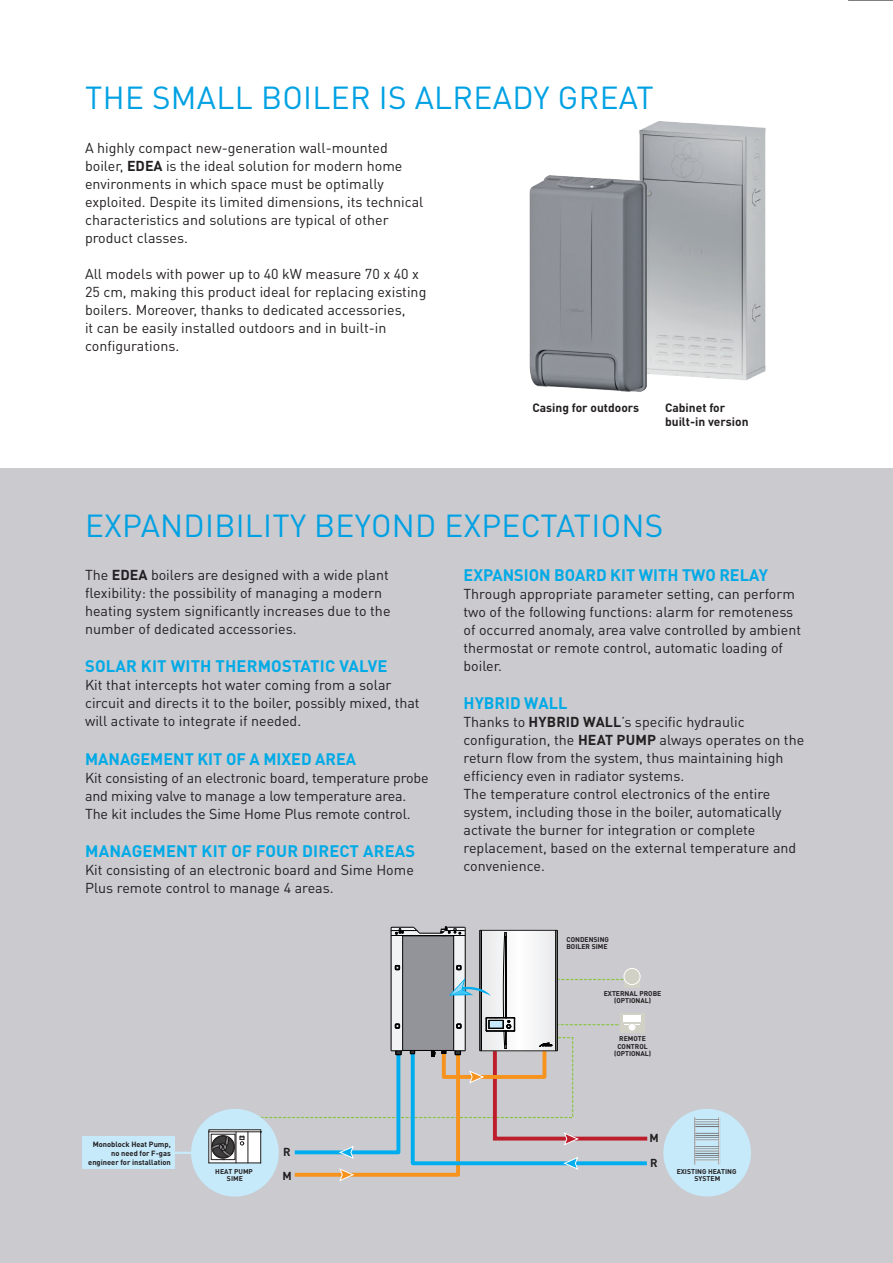
<style>
.page{position:relative;width:893px;height:1263px;background:#fff}
.page>*{position:absolute;margin:0;border:0;box-sizing:border-box;transform-origin:0 0}
.t1{font:31.5px "DIN Pro";letter-spacing:.01em;color:#00a1e3}
.t2{font:700 16.5px "DIN Pro";color:#00aae6}
.t3{font:14.25px/18px "DIN Pro";color:#231f20}
.t4{font:700 12px/14.4px "DIN Pro";color:#231f20}
.t5{font:700 11.4px/23.2px "DIN Pro";color:#231f20}
.t6{font:700 7.5px/9px "DIN Pro";color:#231f20;text-align:right}
.t7{font:700 6.9px/7.4px "DIN Pro";color:#231f20;text-align:center}
.s1{font-weight:700}
</style>
<div class="page">
<div style="left:0;top:469px;width:893px;height:794px;background:#cacacf"></div>
<hr style="left:848px;top:0;width:45px;height:1px;background:#000">
<img style="left:639px;top:121px;width:127px;height:260px">
<img style="left:529px;top:169px;width:123px;height:223px">
<div style="left:191px;top:1109px;width:88px;height:87px;background:#c6eafa;border-radius:50%"></div>
<div style="left:663px;top:1109px;width:88px;height:87px;background:#c6eafa;border-radius:50%"></div>
<svg style="left:694px;top:1117px;width:26px;height:48px"></svg>
<svg style="left:208px;top:926px;width:440px;height:255px"></svg>
<svg style="left:624px;top:979px;width:16px;height:8px"></svg>
<div style="left:624px;top:968px;width:16px;height:16px;background:#d2d1c6;border-radius:50%"></div>
<div style="left:624px;top:968px;width:16px;height:17px;border:1px solid #fff;border-radius:50%"></div>
<hr style="left:168px;top:1152px;width:25px;height:2px;background:#c6eafa">
<div style="left:83px;top:1137px;width:92px;height:32px;background:#c6eafa"></div>
<h1 class="t1" style="left:85px;top:76px;width:570px">THE SMALL BOILER IS ALREADY GREAT</h1>
<p class="t3" style="left:85px;top:139px;width:340px">A highly compact new-generation wall-mounted boiler, <span class="s1">EDEA</span> is the ideal solution for modern home environments in which space must be optimally exploited. Despite its limited dimensions, its technical characteristics and solutions are typical of other product classes.</p>
<p class="t3" style="left:85px;top:265px;width:343px">All models with power up to 40 kW measure 70 x 40 x 25 cm, making this product ideal for replacing existing boilers. Moreover, thanks to dedicated accessories,<br>it can be easily installed outdoors and in built-in configurations.</p>
<p class="t4" style="left:532px;top:400px;width:108px">Casing for outdoors</p>
<p class="t4" style="left:665px;top:400px;width:85px">Cabinet for built-in version</p>
<h1 class="t1" style="left:85px;top:504px;width:580px">EXPANDIBILITY BEYOND EXPECTATIONS</h1>
<p class="t3" style="left:85px;top:565px;width:307px">The <span class="s1">EDEA</span> boilers are designed with a wide plant flexibility: the possibility of managing a modern heating system significantly increases due to the number of dedicated accessories.</p>
<p class="t2" style="left:85px;top:654px;width:304px">SOLAR KIT WITH THERMOSTATIC VALVE</p>
<p class="t3" style="left:85px;top:675px;width:336px">Kit that intercepts hot water coming from a solar circuit and directs it to the boiler, possibly mixed, that will activate to integrate if needed.</p>
<p class="t2" style="left:85px;top:748px;width:273px">MANAGEMENT KIT OF A MIXED AREA</p>
<p class="t3" style="left:85px;top:768px;width:345px">Kit consisting of an electronic board, temperature probe and mixing valve to manage a low temperature area.<br>The kit includes the Sime Home Plus remote control.</p>
<p class="t2" style="left:85px;top:840px;width:332px">MANAGEMENT KIT OF FOUR DIRECT AREAS</p>
<p class="t3" style="left:85px;top:860px;width:330px">Kit consisting of an electronic board and Sime Home<br>Plus remote control to manage 4 areas.</p>
<p class="t2" style="left:464px;top:564px;width:306px">EXPANSION BOARD KIT WITH TWO RELAY</p>
<p class="t3" style="left:463px;top:585px;width:339px">Through appropriate parameter setting, can perform two of the following functions: alarm for remoteness of occurred anomaly, area valve controlled by ambient thermostat or remote control, automatic loading of boiler.</p>
<p class="t2" style="left:464px;top:692px;width:105px">HYBRID WALL</p>
<p class="t3" style="left:463px;top:712px;width:342px">Thanks to <span class="s1">HYBRID WALL</span>’s specific hydraulic configuration, the <span class="s1">HEAT PUMP</span> always operates on the return flow from the system, thus maintaining high efficiency even in radiator systems.<br>The temperature control electronics of the entire system, including those in the boiler, automatically activate the burner for integration or complete replacement, based on the external temperature and convenience.</p>
<p class="t7" style="left:566px;top:935px;width:44px;text-align:left">CONDENSING<br>BOILER SIME</p>
<p class="t7" style="left:604px;top:989px;width:59px">EXTERNAL PROBE (OPTIONAL)</p>
<p class="t7" style="left:614px;top:1035px;width:39px">REMOTE<br>CONTROL (OPTIONAL)</p>
<p class="t6" style="left:88px;top:1139px;width:84px">Monoblock Heat Pump, no need for F-gas engineer for installation</p>
<p class="t5" style="left:649px;top:1126px;width:11px">M</p>
<p class="t5" style="left:282px;top:1140px;width:11px">R<br>M</p>
<p class="t5" style="left:650px;top:1151px;width:9px">R</p>
<p class="t7" style="left:215px;top:1167px;width:39px">HEAT PUMP<br>SIME</p>
<p class="t7" style="left:677px;top:1167px;width:61px">EXISTING HEATING<br>SYSTEM</p>
</div>
